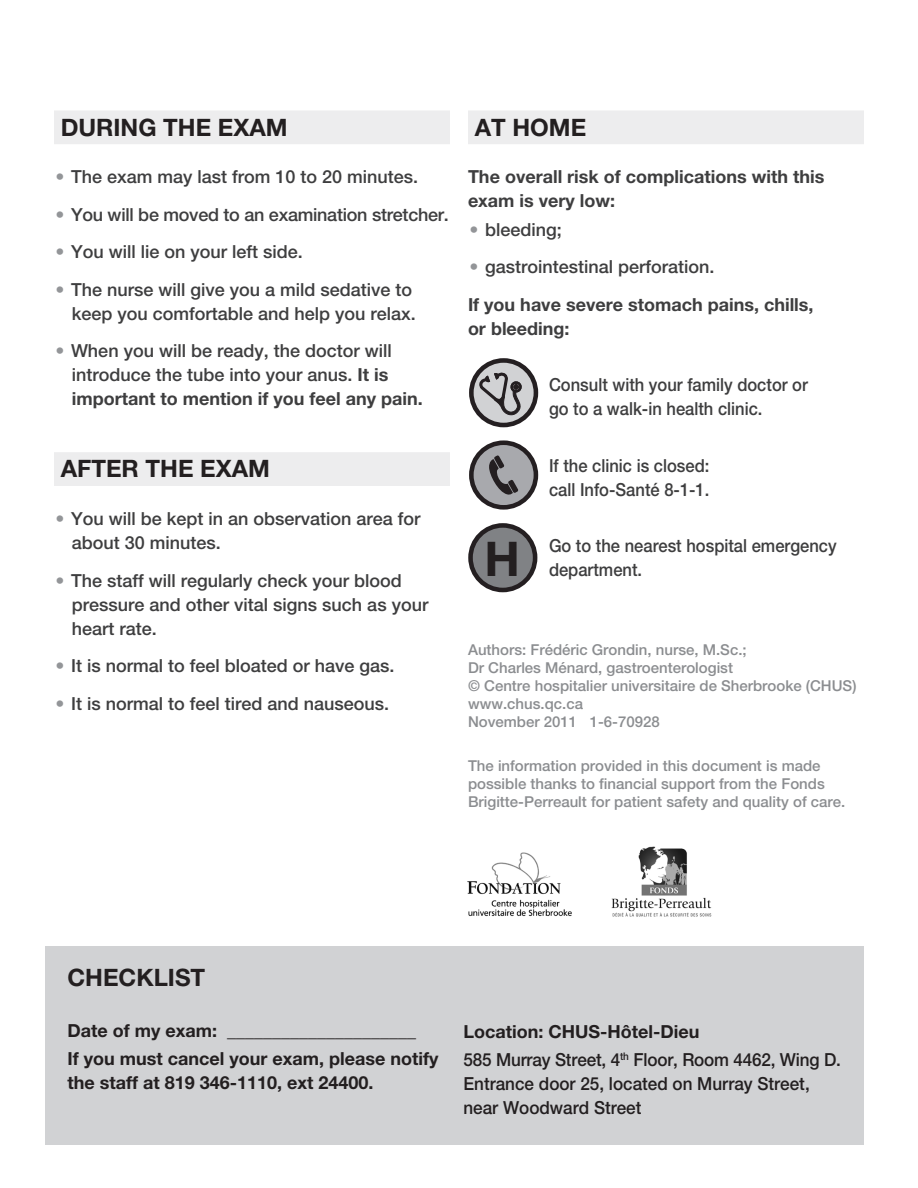
<style>
.page{position:relative;width:918px;height:1188px;background:#fff}
.page>*{position:absolute;margin:0;border:0;box-sizing:border-box;transform-origin:0 0}
.t1{font:700 47.85px "Helvetica Neue";color:#231f20}
.Sous_titre{font:700 24px "Helvetica Neue";color:#231f20}
.aide-memoire{font:700 24px "Helvetica Neue";color:#231f20}
.Point_form{font:500 18px/24px "Helvetica Neue";color:#3e3e3f}
.txt-retrait{font:500 18px/24px "Helvetica Neue";color:#3e3e3f;scale:.92 1}
.Texte_courant{font:700 18px/24px "Helvetica Neue";color:#3e3e3f}
.Texte_courant-2{font:500 18px/24px "Helvetica Neue";color:#231f20;scale:.95 1}
.Texte_courant-3{font:700 18px/24px "Helvetica Neue";color:#231f20}
.Texte_courant-4{font:500 18px "Helvetica Neue";color:#231f20}
.Texte_courant-5{font:500 15px/18px "Helvetica Neue";color:#8b8d90}
.s1{font-weight:700;color:#939598}
.s2{font-weight:700}
</style>
<div class="page">
<div style="left:54px;top:110px;width:396px;height:34px;background:#ededee"></div>
<div style="left:54px;top:452px;width:396px;height:34px;background:#ededee"></div>
<div style="left:468px;top:110px;width:396px;height:34px;background:#ededee"></div>
<div style="left:45px;top:946px;width:819px;height:199px;background:#d1d2d4"></div>
<img style="left:611px;top:846px;width:101px;height:71px">
<img style="left:467px;top:852px;width:105px;height:65px">
<svg style="left:471px;top:360px;width:65px;height:65px"></svg>
<div style="left:469px;top:358px;width:69px;height:69px;border:5px solid #241f21;border-radius:50%"></div>
<svg style="left:479px;top:372px;width:43px;height:43px;background:#9e9d9f"></svg>
<div style="left:471px;top:443px;width:65px;height:64px;background:#a8a9ad;border-radius:50%"></div>
<div style="left:469px;top:440px;width:69px;height:70px;border:5px solid #241f21;border-radius:50%"></div>
<svg style="left:489px;top:455px;width:29px;height:40px"></svg>
<div style="left:471px;top:525px;width:64px;height:65px;background:#808285;border-radius:50%"></div>
<div style="left:468px;top:523px;width:69px;height:69px;border:5px solid #241f21;border-radius:50%"></div>
<p class="Sous_titre" style="left:61px;top:112px;width:229px">DURING THE EXAM</p>
<p class="Point_form" style="left:56px;top:165px;width:364px"><span class="s1">•</span> The exam may last from 10 to 20 minutes.</p>
<p class="Point_form" style="left:56px;top:202px;width:395px"><span class="s1">•</span> You will be moved to an examination stretcher.</p>
<p class="Point_form" style="left:56px;top:240px;width:249px"><span class="s1">•</span> You will lie on your left side.</p>
<p class="Point_form" style="left:56px;top:277px;width:362px;text-align:right"><span class="s1">•</span> The nurse will give you a mild sedative to keep you comfortable and help you relax.</p>
<p class="Point_form" style="left:72px;top:339px;width:352px;text-indent:-16px"><span class="s1">•</span> When you will be ready, the doctor will introduce the tube into your anus. <span class="s2">It is important to mention if you feel any pain.</span></p>
<p class="Sous_titre" style="left:61px;top:454px;width:211px">AFTER THE EXAM</p>
<p class="Point_form" style="left:72px;top:507px;width:350px;text-indent:-16px"><span class="s1">•</span> You will be kept in an observation area for about 30 minutes.</p>
<p class="Point_form" style="left:72px;top:568px;width:358px;text-indent:-16px"><span class="s1">•</span> The staff will regularly check your blood pressure and other vital signs such as your heart rate.</p>
<p class="Point_form" style="left:56px;top:654px;width:341px"><span class="s1">•</span> It is normal to feel bloated or have gas.</p>
<p class="Point_form" style="left:56px;top:691px;width:335px"><span class="s1">•</span> It is normal to feel tired and nauseous.</p>
<p class="Sous_titre" style="left:475px;top:112px;width:113px">AT HOME</p>
<p class="Texte_courant" style="left:468px;top:165px;width:358px">The overall risk of complications with this exam is very low:</p>
<p class="Point_form" style="left:470px;top:217px;width:94px"><span class="s1">•</span> bleeding;</p>
<p class="Point_form" style="left:470px;top:255px;width:246px"><span class="s1">•</span> gastrointestinal perforation.</p>
<p class="Texte_courant" style="left:468px;top:292px;width:347px">If you have severe stomach pains, chills, or bleeding:</p>
<p class="txt-retrait" style="left:549px;top:373px;width:283px">Consult with your family doctor or go to a walk-in health clinic.</p>
<p class="txt-retrait" style="left:549px;top:453px;width:176px">If the clinic is closed: call Info-Santé 8-1-1.</p>
<p class="t1" style="left:485px;top:529px;width:37px">H</p>
<p class="txt-retrait" style="left:549px;top:533px;width:314px">Go to the nearest hospital emergency department.</p>
<p class="Texte_courant-5" style="left:468px;top:640px;width:390px">Authors: Frédéric Grondin, nurse, M.Sc.;<br>Dr Charles Ménard, gastroenterologist<br>© Centre hospitalier universitaire de Sherbrooke (CHUS) www.chus.qc.ca<br>November 2011 1-6-70928</p>
<p class="Texte_courant-5" style="left:468px;top:757px;width:379px">The information provided in this document is made possible thanks to financial support from the Fonds<br>Brigitte-Perreault for patient safety and quality of care.</p>
<p class="aide-memoire" style="left:68px;top:962px;width:139px">CHECKLIST</p>
<p class="Texte_courant-4" style="left:68px;top:1020px;width:350px"><span class="s2">Date of my exam:</span> _____________________</p>
<p class="Texte_courant-3" style="left:68px;top:1046px;width:372px">If you must cancel your exam, please notify the staff at 819 346-1110, ext 24400.</p>
<p class="Texte_courant-3" style="left:464px;top:1019px;width:237px">Location: CHUS-Hôtel-Dieu</p>
<p class="Texte_courant-2" style="left:464px;top:1047px;width:399px">585 Murray Street, 4<sup>th</sup> Floor, Room 4462, Wing D.<br>Entrance door 25, located on Murray Street, near Woodward Street</p>
</div>
